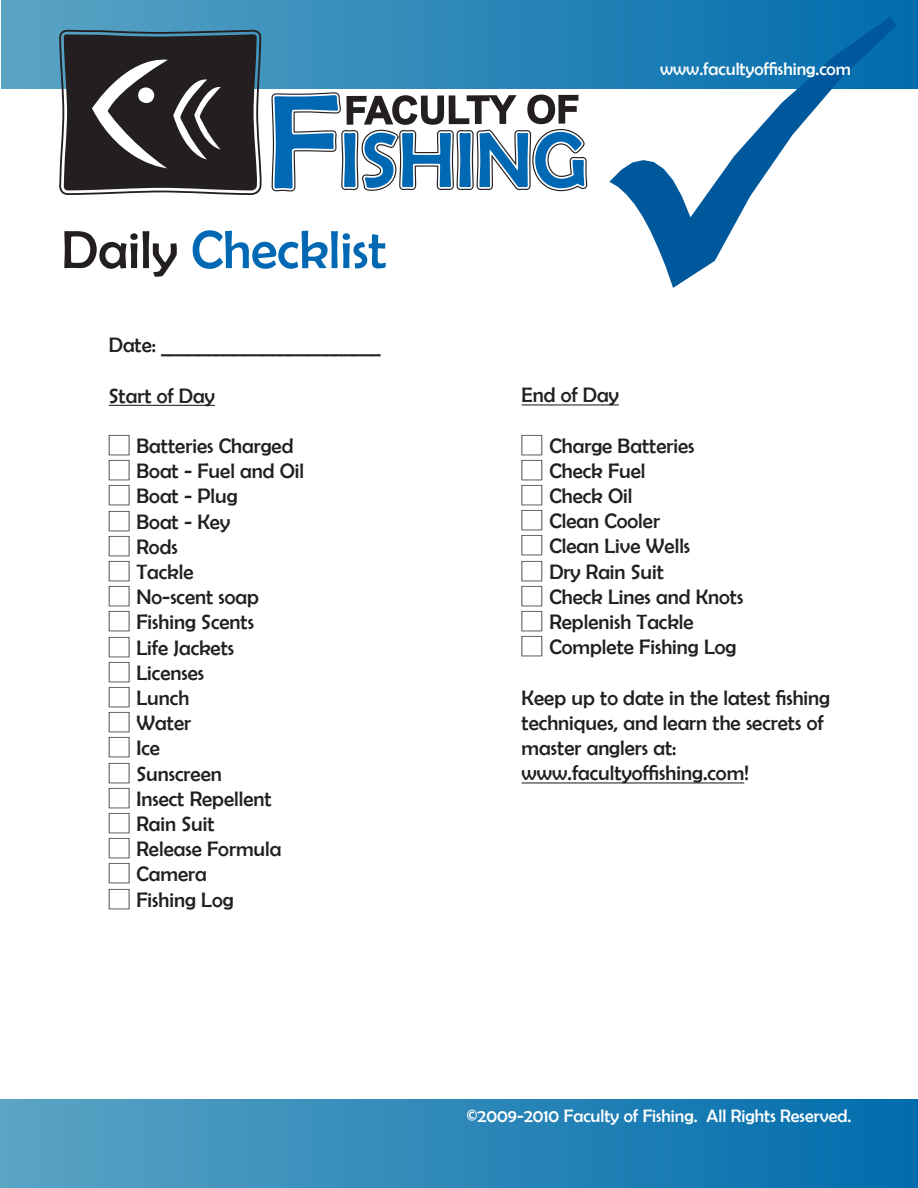
<style>
.page{position:relative;width:918px;height:1188px;background:#fff}
.page>*{position:absolute;margin:0;border:0;box-sizing:border-box;transform-origin:0 0}
.t1{font:54px "Berlin Sans FB";color:#0168b3}
.t2{font:21px/25.2px "Berlin Sans FB";color:#231f20}
.t3{font:18px "Berlin Sans FB";color:#fff}
.s1{color:#231f20}
.s2{font-family:"Apple Gothic"}
</style>
<div class="page">
<div style="left:1px;top:1099px;width:916px;height:88px;background:linear-gradient(to right,#5ba4c4,#016cad)"></div>
<div style="left:2px;top:0;width:916px;height:88px;background:linear-gradient(to right,#5ba4c4,#016cad)"></div>
<svg style="left:59px;top:30px;width:203px;height:165px;background:#444346"></svg>
<svg style="left:271px;top:92px;width:316px;height:100px"></svg>
<hr style="left:109px;top:405px;width:106px;height:1px;background:#231f20">
<hr style="left:522px;top:404px;width:97px;height:1px;background:#231f20">
<hr style="left:522px;top:782px;width:222px;height:1px;background:#231f20">
<svg style="left:609px;top:17px;width:288px;height:271px"></svg>
<p class="t1" style="left:62px;top:220px;width:327px"><span class="s1">Daily</span> Checklist</p>
<p class="t2" style="left:109px;top:332px;width:273px">Date: ________________________</p>
<p class="t2" style="left:109px;top:383px;width:108px">Start of Day</p>
<p class="t2" style="left:109px;top:433px;width:186px"><span class="s2">☐</span> Batteries Charged</p>
<p class="t2" style="left:109px;top:458px;width:197px"><span class="s2">☐</span> Boat - Fuel and Oil</p>
<p class="t2" style="left:109px;top:484px;width:130px"><span class="s2">☐</span> Boat - Plug</p>
<p class="t2" style="left:109px;top:509px;width:123px"><span class="s2">☐</span> Boat - Key</p>
<p class="t2" style="left:109px;top:534px;width:70px"><span class="s2">☐</span> Rods</p>
<p class="t2" style="left:109px;top:559px;width:86px"><span class="s2">☐</span> Tackle</p>
<p class="t2" style="left:109px;top:584px;width:152px"><span class="s2">☐</span> No-scent soap</p>
<p class="t2" style="left:109px;top:610px;width:147px"><span class="s2">☐</span> Fishing Scents</p>
<p class="t2" style="left:109px;top:635px;width:127px"><span class="s2">☐</span> Life Jackets</p>
<p class="t2" style="left:109px;top:660px;width:97px"><span class="s2">☐</span> Licenses</p>
<p class="t2" style="left:109px;top:685px;width:82px"><span class="s2">☐</span> Lunch</p>
<p class="t2" style="left:109px;top:710px;width:84px"><span class="s2">☐</span> Water</p>
<p class="t2" style="left:109px;top:736px;width:53px"><span class="s2">☐</span> Ice</p>
<p class="t2" style="left:109px;top:761px;width:115px"><span class="s2">☐</span> Sunscreen</p>
<p class="t2" style="left:109px;top:786px;width:165px"><span class="s2">☐</span> Insect Repellent</p>
<p class="t2" style="left:109px;top:811px;width:107px"><span class="s2">☐</span> Rain Suit</p>
<p class="t2" style="left:109px;top:836px;width:174px"><span class="s2">☐</span> Release Formula</p>
<p class="t2" style="left:109px;top:862px;width:100px"><span class="s2">☐</span> Camera</p>
<p class="t2" style="left:109px;top:887px;width:127px"><span class="s2">☐</span> Fishing Log</p>
<p class="t3" style="left:660px;top:59px;width:192px">www.facultyoffishing.com</p>
<p class="t2" style="left:522px;top:382px;width:99px">End of Day</p>
<p class="t2" style="left:522px;top:433px;width:174px"><span class="s2">☐</span> Charge Batteries</p>
<p class="t2" style="left:522px;top:458px;width:125px"><span class="s2">☐</span> Check Fuel</p>
<p class="t2" style="left:522px;top:483px;width:112px"><span class="s2">☐</span> Check Oil</p>
<p class="t2" style="left:522px;top:508px;width:140px"><span class="s2">☐</span> Clean Cooler</p>
<p class="t2" style="left:522px;top:534px;width:170px"><span class="s2">☐</span> Clean Live Wells</p>
<p class="t2" style="left:522px;top:559px;width:144px"><span class="s2">☐</span> Dry Rain Suit</p>
<p class="t2" style="left:522px;top:584px;width:223px"><span class="s2">☐</span> Check Lines and Knots</p>
<p class="t2" style="left:522px;top:609px;width:174px"><span class="s2">☐</span> Replenish Tackle</p>
<p class="t2" style="left:522px;top:634px;width:216px"><span class="s2">☐</span> Complete Fishing Log</p>
<p class="t2" style="left:522px;top:685px;width:310px">Keep up to date in the latest fishing techniques, and learn the secrets of master anglers at:</p>
<p class="t2" style="left:522px;top:760px;width:229px">www.facultyoffishing.com!</p>
<p class="t3" style="left:466px;top:1105px;width:386px">©2009-2010 Faculty of Fishing. All Rights Reserved.</p>
</div>
